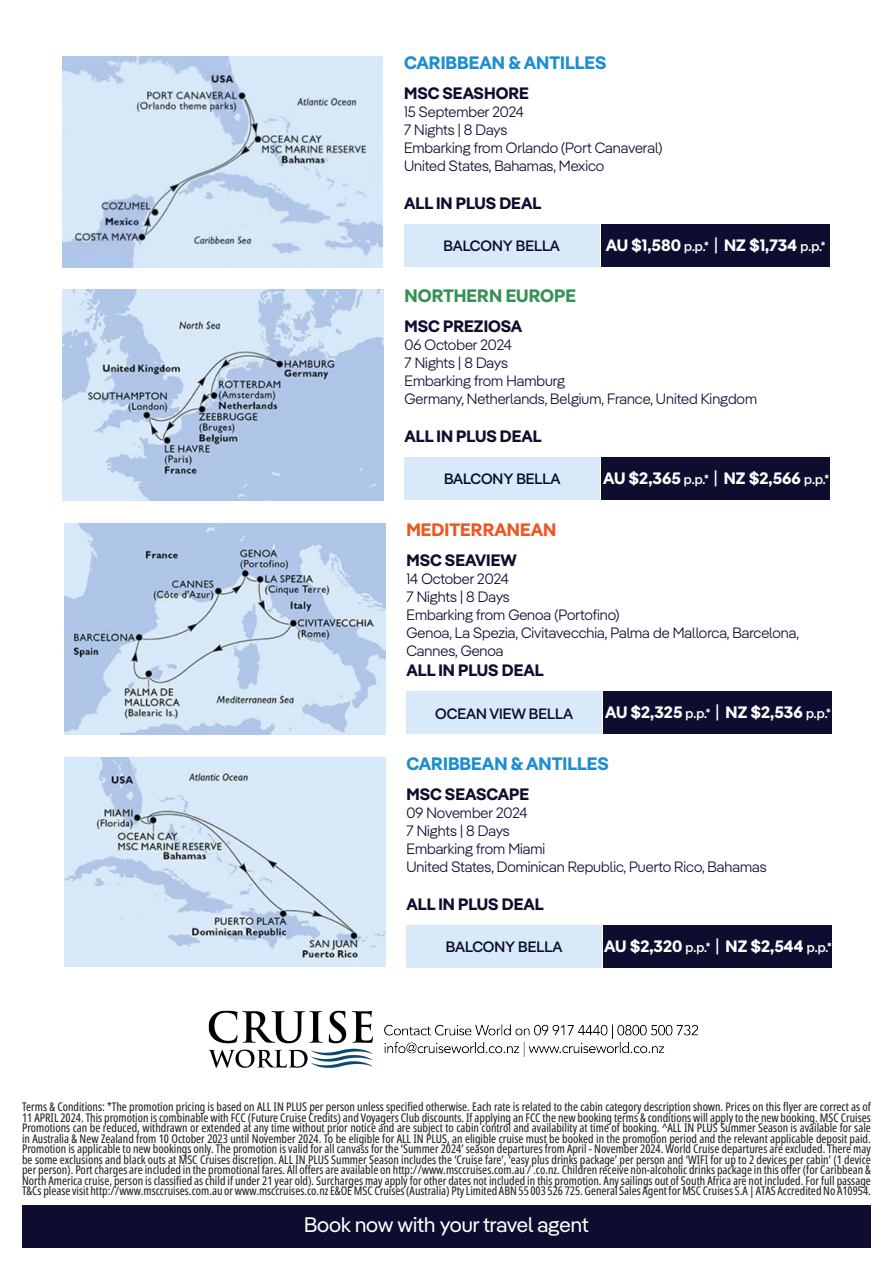
<style>
.page{position:relative;width:893px;height:1263px;background:#fff}
.page>*{position:absolute;margin:0;border:0;box-sizing:border-box;transform-origin:0 0}
.t1{font:21px "MSC Pangea";color:#fff}
.Paragraph_Style_2{font:700 18px "MSC Pangea";color:#1c8ecf}
.Paragraph_Style_2-2{font:700 18px "MSC Pangea";color:#359156}
.Paragraph_Style_2-3{font:700 18px "MSC Pangea";color:#ef5622}
.Paragraph_Style_2-4{font:700 16.5px "MSC Pangea";color:#fff}
.Paragraph_Style_2-5{font:700 16.5px "MSC Pangea";color:#0d0d2f}
.Paragraph_Style_2-6{font:300 15px/18px "MSC Pangea";color:#0d0d2f}
.Paragraph_Style_2-7{font:500 15px "MSC Pangea";color:#0d0d2f}
.t2{font:extra-condensed 12px/10.5px "Noto Sans";color:#231f20;text-align:justify}
.s1{font-weight:500;font-size:13.5px}
.s2{font-weight:400;font-size:18px}
</style>
<div class="page">
<div style="left:22px;top:1205px;width:849px;height:42px;background:#0d0d2f"></div>
<div style="left:404px;top:224px;width:195px;height:43px;background:#d8e9f9"></div>
<div style="left:601px;top:224px;width:229px;height:43px;background:#0d0d2f"></div>
<img style="left:62px;top:56px;width:321px;height:212px">
<div style="left:405px;top:457px;width:195px;height:43px;background:#d8e9f9"></div>
<div style="left:601px;top:457px;width:229px;height:43px;background:#0d0d2f"></div>
<img style="left:63px;top:289px;width:320px;height:211px">
<div style="left:406px;top:691px;width:196px;height:43px;background:#d8e9f9"></div>
<div style="left:603px;top:691px;width:229px;height:43px;background:#0d0d2f"></div>
<img style="left:65px;top:523px;width:320px;height:211px">
<div style="left:406px;top:925px;width:196px;height:43px;background:#d8e9f9"></div>
<div style="left:603px;top:925px;width:229px;height:43px;background:#0d0d2f"></div>
<img style="left:65px;top:757px;width:320px;height:209px">
<img style="left:208px;top:1010px;width:490px;height:58px">
<p class="Paragraph_Style_2" style="left:404px;top:50px;width:204px">CARIBBEAN &amp; ANTILLES</p>
<p class="Paragraph_Style_2-5" style="left:404px;top:81px;width:127px">MSC SEASHORE</p>
<p class="Paragraph_Style_2-6" style="left:404px;top:102px;width:121px">15 September 2024</p>
<p class="Paragraph_Style_2-6" style="left:404px;top:120px;width:105px">7 Nights | 8 Days</p>
<p class="Paragraph_Style_2-6" style="left:404px;top:138px;width:260px">Embarking from Orlando (Port Canaveral)</p>
<p class="Paragraph_Style_2-6" style="left:404px;top:156px;width:202px">United States, Bahamas, Mexico</p>
<p class="Paragraph_Style_2-5" style="left:404px;top:191px;width:139px">ALL IN PLUS DEAL</p>
<p class="Paragraph_Style_2-7" style="left:444px;top:235px;width:118px">BALCONY BELLA</p>
<p class="Paragraph_Style_2-4" style="left:606px;top:233px;width:221px">AU $1,580 <span class="s1">p.p.*</span> <span class="s2">|</span> NZ $1,734 <span class="s1">p.p.*</span></p>
<p class="Paragraph_Style_2-2" style="left:405px;top:283px;width:173px">NORTHERN EUROPE</p>
<p class="Paragraph_Style_2-5" style="left:405px;top:314px;width:119px">MSC PREZIOSA</p>
<p class="Paragraph_Style_2-6" style="left:405px;top:335px;width:109px">06 October 2024</p>
<p class="Paragraph_Style_2-6" style="left:405px;top:353px;width:105px">7 Nights | 8 Days</p>
<p class="Paragraph_Style_2-6" style="left:405px;top:371px;width:162px">Embarking from Hamburg</p>
<p class="Paragraph_Style_2-6" style="left:405px;top:389px;width:354px">Germany, Netherlands, Belgium, France, United Kingdom</p>
<p class="Paragraph_Style_2-5" style="left:405px;top:424px;width:139px">ALL IN PLUS DEAL</p>
<p class="Paragraph_Style_2-7" style="left:444px;top:468px;width:118px">BALCONY BELLA</p>
<p class="Paragraph_Style_2-4" style="left:603px;top:466px;width:227px">AU $2,365 <span class="s1">p.p.*</span> <span class="s2">|</span> NZ $2,566 <span class="s1">p.p.*</span></p>
<p class="Paragraph_Style_2-3" style="left:406px;top:516px;width:151px">MEDITERRANEAN</p>
<p class="Paragraph_Style_2-5" style="left:406px;top:548px;width:112px">MSC SEAVIEW</p>
<p class="Paragraph_Style_2-6" style="left:406px;top:569px;width:104px">14 October 2024</p>
<p class="Paragraph_Style_2-6" style="left:406px;top:587px;width:105px">7 Nights | 8 Days</p>
<p class="Paragraph_Style_2-6" style="left:406px;top:605px;width:215px">Embarking from Genoa (Portofino)</p>
<p class="Paragraph_Style_2-6" style="left:406px;top:623px;width:394px">Genoa, La Spezia, Civitavecchia, Palma de Mallorca, Barcelona,<br>Cannes, Genoa</p>
<p class="Paragraph_Style_2-5" style="left:406px;top:658px;width:139px">ALL IN PLUS DEAL</p>
<p class="Paragraph_Style_2-7" style="left:435px;top:703px;width:139px">OCEAN VIEW BELLA</p>
<p class="Paragraph_Style_2-4" style="left:605px;top:700px;width:227px">AU $2,325 <span class="s1">p.p.*</span> <span class="s2">|</span> NZ $2,536 <span class="s1">p.p.*</span></p>
<p class="Paragraph_Style_2" style="left:406px;top:751px;width:204px">CARIBBEAN &amp; ANTILLES</p>
<p class="Paragraph_Style_2-5" style="left:406px;top:782px;width:124px">MSC SEASCAPE</p>
<p class="Paragraph_Style_2-6" style="left:406px;top:803px;width:123px">09 November 2024</p>
<p class="Paragraph_Style_2-6" style="left:406px;top:821px;width:105px">7 Nights | 8 Days</p>
<p class="Paragraph_Style_2-6" style="left:406px;top:839px;width:140px">Embarking from Miami</p>
<p class="Paragraph_Style_2-6" style="left:406px;top:857px;width:362px">United States, Dominican Republic, Puerto Rico, Bahamas</p>
<p class="Paragraph_Style_2-5" style="left:406px;top:892px;width:139px">ALL IN PLUS DEAL</p>
<p class="Paragraph_Style_2-7" style="left:446px;top:936px;width:118px">BALCONY BELLA</p>
<p class="Paragraph_Style_2-4" style="left:604px;top:934px;width:229px">AU $2,320 <span class="s1">p.p.*</span> <span class="s2">|</span> NZ $2,544 <span class="s1">p.p.*</span></p>
<p class="t2" style="left:22px;top:1102px;width:850px">Terms &amp; Conditions: *The promotion pricing is based on ALL IN PLUS per person unless specified otherwise. Each rate is related to the cabin category description shown. Prices on this flyer are correct as of 11 APRIL 2024. This promotion is combinable with FCC (Future Cruise Credits) and Voyagers Club discounts. If applying an FCC the new booking terms &amp; conditions will apply to the new booking. MSC Cruises Promotions can be reduced, withdrawn or extended at any time without prior notice and are subject to cabin control and availability at time of booking. ^ALL IN PLUS Summer Season is available for sale in Australia &amp; New Zealand from 10 October 2023 until November 2024. To be eligible for ALL IN PLUS, an eligible cruise must be booked in the promotion period and the relevant applicable deposit paid.<br>Promotion is applicable to new bookings only. The promotion is valid for all canvass for the ‘Summer 2024’ season departures from April - November 2024. World Cruise departures are excluded. There may be some exclusions and black outs at MSC Cruises discretion. ALL IN PLUS Summer Season includes the ‘Cruise fare’, ‘easy plus drinks package’ per person and ‘WIFI for up to 2 devices per cabin’ (1 device per person). Port charges are included in the promotional fares. All offers are available on http://www.msccruises.com.au / .co.nz. Children receive non-alcoholic drinks package in this offer (for Caribbean &amp; North America cruise, person is classified as child if under 21 year old). Surcharges may apply for other dates not included in this promotion. Any sailings out of South Africa are not included. For full passage T&amp;Cs please visit http://www.msccruises.com.au or www.msccruises.co.nz E&amp;OE MSC Cruises (Australia) Pty Limited ABN 55 003 526 725. General Sales Agent for MSC Cruises S.A | ATAS Accredited No A10954.</p>
<p class="t1" style="left:304px;top:1210px;width:286px">Book now with your travel agent</p>
</div>
